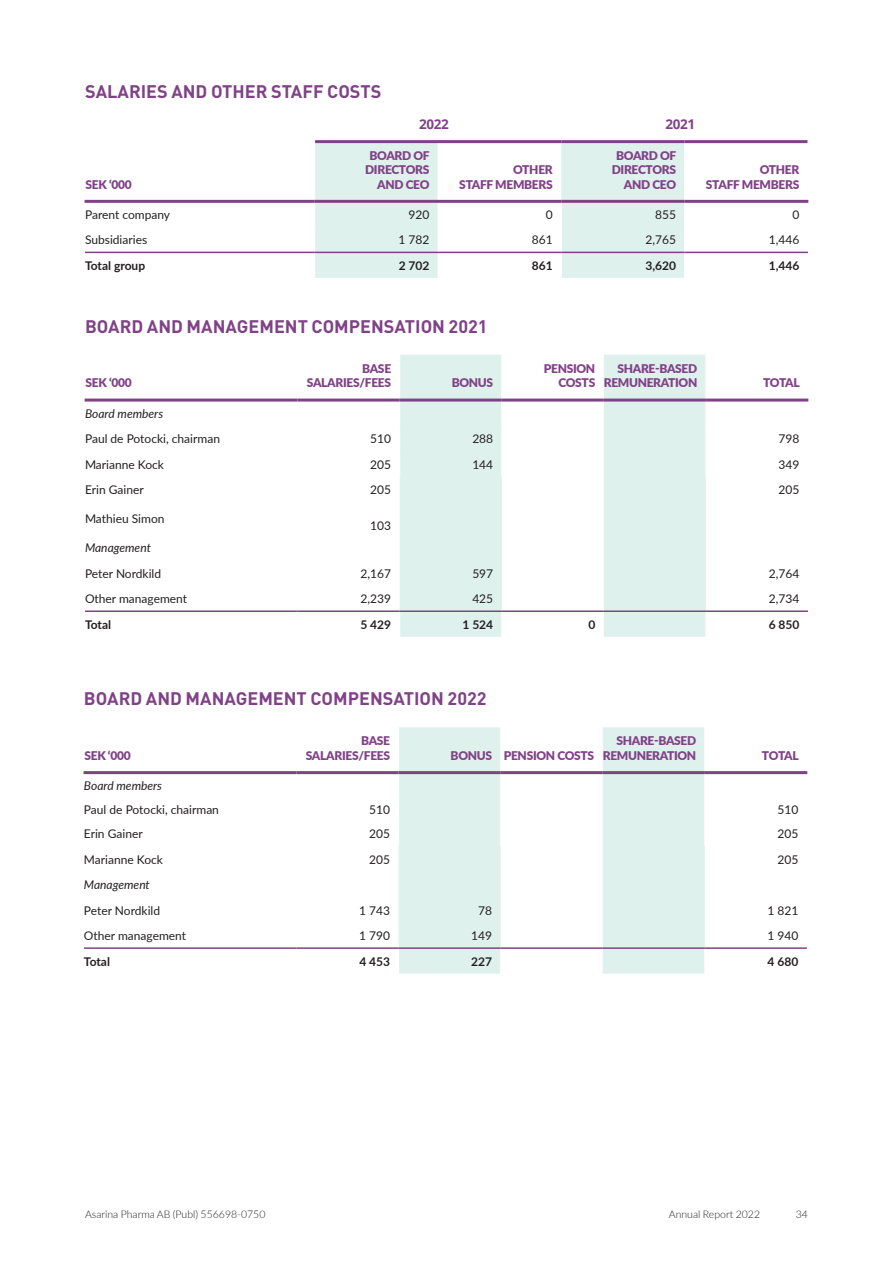
<style>
.page{position:relative;width:893px;height:1263px;background:#fff}
.page>*{position:absolute;margin:0;border:0;box-sizing:border-box;transform-origin:0 0}
.t1{font:700 18px "DIN";color:#804287}
.t2{font:700 13.5px "Open Sans";letter-spacing:-.025em;color:#804287}
.t3{font:12px "Lato";color:#231f20}
.t4{font:900 12px/14.4px "Lato";letter-spacing:-.025em;color:#804287;text-align:right}
.t5{font:700 12px "Lato";color:#231f20}
.t6{font:italic 12px "Lato";color:#231f20}
.t7{font:300 10.5px "Lato";color:#231f20}
</style>
<div class="page">
<svg style="left:399px;top:727px;width:306px;height:247px;fill:#dff1ec"></svg>
<hr style="left:500px;top:727px;width:1px;height:44px;background:#fff">
<hr style="left:704px;top:727px;width:1px;height:44px;background:#fff">
<svg style="left:500px;top:774px;width:1px;height:72px"></svg>
<svg style="left:704px;top:774px;width:1px;height:72px"></svg>
<svg style="left:500px;top:949px;width:1px;height:25px"></svg>
<svg style="left:704px;top:949px;width:1px;height:25px"></svg>
<hr style="left:84px;top:771px;width:213px;height:3px;background:#804287">
<hr style="left:297px;top:771px;width:102px;height:3px;background:#804287">
<hr style="left:399px;top:771px;width:102px;height:3px;background:#804287">
<hr style="left:501px;top:771px;width:102px;height:3px;background:#804287">
<hr style="left:603px;top:771px;width:102px;height:3px;background:#804287">
<hr style="left:705px;top:771px;width:102px;height:3px;background:#804287">
<hr style="left:84px;top:947px;width:213px;height:2px;background:#804287">
<hr style="left:297px;top:947px;width:102px;height:2px;background:#804287">
<hr style="left:399px;top:947px;width:102px;height:2px;background:#804287">
<hr style="left:501px;top:947px;width:102px;height:2px;background:#804287">
<hr style="left:603px;top:947px;width:102px;height:2px;background:#804287">
<hr style="left:705px;top:947px;width:102px;height:2px;background:#804287">
<svg style="left:400px;top:355px;width:306px;height:282px;fill:#dff1ec"></svg>
<hr style="left:501px;top:355px;width:1px;height:44px;background:#fff">
<hr style="left:705px;top:355px;width:1px;height:44px;background:#fff">
<svg style="left:501px;top:402px;width:1px;height:75px"></svg>
<svg style="left:705px;top:402px;width:1px;height:75px"></svg>
<svg style="left:501px;top:612px;width:1px;height:25px"></svg>
<svg style="left:705px;top:612px;width:1px;height:25px"></svg>
<hr style="left:85px;top:399px;width:213px;height:3px;background:#804287">
<hr style="left:298px;top:399px;width:102px;height:3px;background:#804287">
<hr style="left:400px;top:399px;width:102px;height:3px;background:#804287">
<hr style="left:502px;top:399px;width:102px;height:3px;background:#804287">
<hr style="left:604px;top:399px;width:102px;height:3px;background:#804287">
<hr style="left:706px;top:399px;width:102px;height:3px;background:#804287">
<hr style="left:85px;top:610px;width:213px;height:2px;background:#804287">
<hr style="left:298px;top:610px;width:102px;height:2px;background:#804287">
<hr style="left:400px;top:610px;width:102px;height:2px;background:#804287">
<hr style="left:502px;top:610px;width:102px;height:2px;background:#804287">
<hr style="left:604px;top:610px;width:102px;height:2px;background:#804287">
<hr style="left:706px;top:610px;width:102px;height:2px;background:#804287">
<svg style="left:315px;top:143px;width:369px;height:135px;fill:#dff1ec"></svg>
<hr style="left:438px;top:143px;width:1px;height:57px;background:#fff">
<svg style="left:438px;top:203px;width:1px;height:75px"></svg>
<svg style="left:561px;top:203px;width:1px;height:75px"></svg>
<hr style="left:315px;top:140px;width:123px;height:3px;background:#804287">
<hr style="left:438px;top:140px;width:123px;height:3px;background:#804287">
<hr style="left:561px;top:140px;width:124px;height:3px;background:#804287">
<hr style="left:685px;top:140px;width:122px;height:3px;background:#804287">
<hr style="left:85px;top:200px;width:230px;height:3px;background:#804287">
<hr style="left:315px;top:200px;width:123px;height:3px;background:#804287">
<hr style="left:438px;top:200px;width:123px;height:3px;background:#804287">
<hr style="left:561px;top:200px;width:124px;height:3px;background:#804287">
<hr style="left:685px;top:200px;width:123px;height:3px;background:#804287">
<hr style="left:85px;top:252px;width:230px;height:1px;background:#804287">
<hr style="left:315px;top:252px;width:123px;height:1px;background:#804287">
<hr style="left:438px;top:252px;width:123px;height:1px;background:#804287">
<hr style="left:561px;top:252px;width:124px;height:1px;background:#804287">
<hr style="left:685px;top:252px;width:123px;height:1px;background:#804287">
<h1 class="t1" style="left:85px;top:80px;width:298px">SALARIES AND OTHER STAFF COSTS</h1>
<p class="t2" style="left:419px;top:114px;width:31px">2022</p>
<p class="t2" style="left:665px;top:114px;width:31px">2021</p>
<p class="t4" style="left:85px;top:176px;width:48px">SEK ‘000</p>
<p class="t4" style="left:365px;top:148px;width:66px">BOARD OF<br>DIRECTORS<br>AND CEO</p>
<p class="t4" style="left:459px;top:162px;width:95px">OTHER<br>STAFF MEMBERS</p>
<p class="t4" style="left:612px;top:148px;width:66px">BOARD OF<br>DIRECTORS<br>AND CEO</p>
<p class="t4" style="left:706px;top:162px;width:95px">OTHER<br>STAFF MEMBERS</p>
<p class="t3" style="left:85px;top:206px;width:87px">Parent company</p>
<p class="t3" style="left:409px;top:206px;width:22px">920</p>
<p class="t3" style="left:546px;top:206px;width:8px">0</p>
<p class="t3" style="left:655px;top:206px;width:22px">855</p>
<p class="t3" style="left:792px;top:206px;width:8px">0</p>
<p class="t3" style="left:85px;top:231px;width:64px">Subsidiaries</p>
<p class="t3" style="left:399px;top:231px;width:32px">1 782</p>
<p class="t3" style="left:532px;top:231px;width:22px">861</p>
<p class="t3" style="left:646px;top:231px;width:32px">2,765</p>
<p class="t3" style="left:769px;top:231px;width:32px">1,446</p>
<p class="t5" style="left:85px;top:257px;width:62px">Total group</p>
<p class="t5" style="left:399px;top:257px;width:32px">2 702</p>
<p class="t5" style="left:532px;top:257px;width:22px">861</p>
<p class="t5" style="left:645px;top:257px;width:32px">3,620</p>
<p class="t5" style="left:769px;top:257px;width:32px">1,446</p>
<h1 class="t1" style="left:85px;top:315px;width:404px">BOARD AND MANAGEMENT COMPENSATION 2021</h1>
<p class="t4" style="left:85px;top:375px;width:48px">SEK ‘000</p>
<p class="t4" style="left:307px;top:361px;width:86px">BASE<br>SALARIES/FEES</p>
<p class="t4" style="left:452px;top:375px;width:43px">BONUS</p>
<p class="t4" style="left:544px;top:361px;width:53px">PENSION<br>COSTS</p>
<p class="t4" style="left:604px;top:361px;width:95px">SHARE-BASED<br>REMUNERATION</p>
<p class="t4" style="left:763px;top:375px;width:38px">TOTAL</p>
<p class="t6" style="left:85px;top:405px;width:80px">Board members</p>
<p class="t3" style="left:85px;top:430px;width:137px">Paul de Potocki, chairman</p>
<p class="t3" style="left:370px;top:430px;width:22px">510</p>
<p class="t3" style="left:472px;top:430px;width:22px">288</p>
<p class="t3" style="left:778px;top:430px;width:22px">798</p>
<p class="t3" style="left:85px;top:456px;width:81px">Marianne Kock</p>
<p class="t3" style="left:370px;top:456px;width:22px">205</p>
<p class="t3" style="left:472px;top:456px;width:22px">144</p>
<p class="t3" style="left:778px;top:456px;width:22px">349</p>
<p class="t3" style="left:85px;top:481px;width:60px">Erin Gainer</p>
<p class="t3" style="left:370px;top:481px;width:22px">205</p>
<p class="t3" style="left:778px;top:481px;width:22px">205</p>
<p class="t3" style="left:85px;top:510px;width:81px">Mathieu Simon</p>
<p class="t3" style="left:370px;top:517px;width:22px">103</p>
<p class="t6" style="left:85px;top:539px;width:67px">Management</p>
<p class="t3" style="left:85px;top:565px;width:78px">Peter Nordkild</p>
<p class="t3" style="left:361px;top:565px;width:32px">2,167</p>
<p class="t3" style="left:472px;top:565px;width:22px">597</p>
<p class="t3" style="left:769px;top:565px;width:32px">2,764</p>
<p class="t3" style="left:85px;top:590px;width:104px">Other management</p>
<p class="t3" style="left:361px;top:590px;width:32px">2,239</p>
<p class="t3" style="left:472px;top:590px;width:22px">425</p>
<p class="t3" style="left:769px;top:590px;width:32px">2,734</p>
<p class="t5" style="left:85px;top:616px;width:28px">Total</p>
<p class="t5" style="left:360px;top:616px;width:32px">5 429</p>
<p class="t5" style="left:462px;top:616px;width:32px">1 524</p>
<p class="t5" style="left:588px;top:616px;width:8px">0</p>
<p class="t5" style="left:769px;top:616px;width:32px">6 850</p>
<h1 class="t1" style="left:84px;top:687px;width:404px">BOARD AND MANAGEMENT COMPENSATION 2022</h1>
<p class="t4" style="left:84px;top:748px;width:48px">SEK ‘000</p>
<p class="t4" style="left:306px;top:733px;width:86px">BASE<br>SALARIES/FEES</p>
<p class="t4" style="left:451px;top:748px;width:145px">BONUS PENSION COSTS</p>
<p class="t4" style="left:603px;top:733px;width:95px">SHARE-BASED<br>REMUNERATION</p>
<p class="t4" style="left:762px;top:748px;width:38px">TOTAL</p>
<p class="t6" style="left:84px;top:777px;width:80px">Board members</p>
<p class="t3" style="left:84px;top:801px;width:137px">Paul de Potocki, chairman</p>
<p class="t3" style="left:369px;top:801px;width:22px">510</p>
<p class="t3" style="left:777px;top:801px;width:22px">510</p>
<p class="t3" style="left:84px;top:825px;width:60px">Erin Gainer</p>
<p class="t3" style="left:369px;top:825px;width:22px">205</p>
<p class="t3" style="left:777px;top:825px;width:22px">205</p>
<p class="t3" style="left:84px;top:851px;width:81px">Marianne Kock</p>
<p class="t3" style="left:369px;top:851px;width:22px">205</p>
<p class="t3" style="left:777px;top:851px;width:22px">205</p>
<p class="t6" style="left:84px;top:876px;width:67px">Management</p>
<p class="t3" style="left:84px;top:902px;width:78px">Peter Nordkild</p>
<p class="t3" style="left:359px;top:902px;width:32px">1 743</p>
<p class="t3" style="left:478px;top:902px;width:15px">78</p>
<p class="t3" style="left:767px;top:902px;width:32px">1 821</p>
<p class="t3" style="left:84px;top:927px;width:104px">Other management</p>
<p class="t3" style="left:359px;top:927px;width:32px">1 790</p>
<p class="t3" style="left:471px;top:927px;width:22px">149</p>
<p class="t3" style="left:767px;top:927px;width:32px">1 940</p>
<p class="t5" style="left:84px;top:952px;width:28px">Total</p>
<p class="t5" style="left:359px;top:952px;width:32px">4 453</p>
<p class="t5" style="left:471px;top:952px;width:22px">227</p>
<p class="t5" style="left:768px;top:952px;width:32px">4 680</p>
<p class="t7" style="left:85px;top:1207px;width:182px">Asarina Pharma AB (Publ) 556698-0750</p>
<p class="t7" style="left:669px;top:1207px;width:93px">Annual Report 2022</p>
<p class="t7" style="left:796px;top:1207px;width:14px">34</p>
</div>
